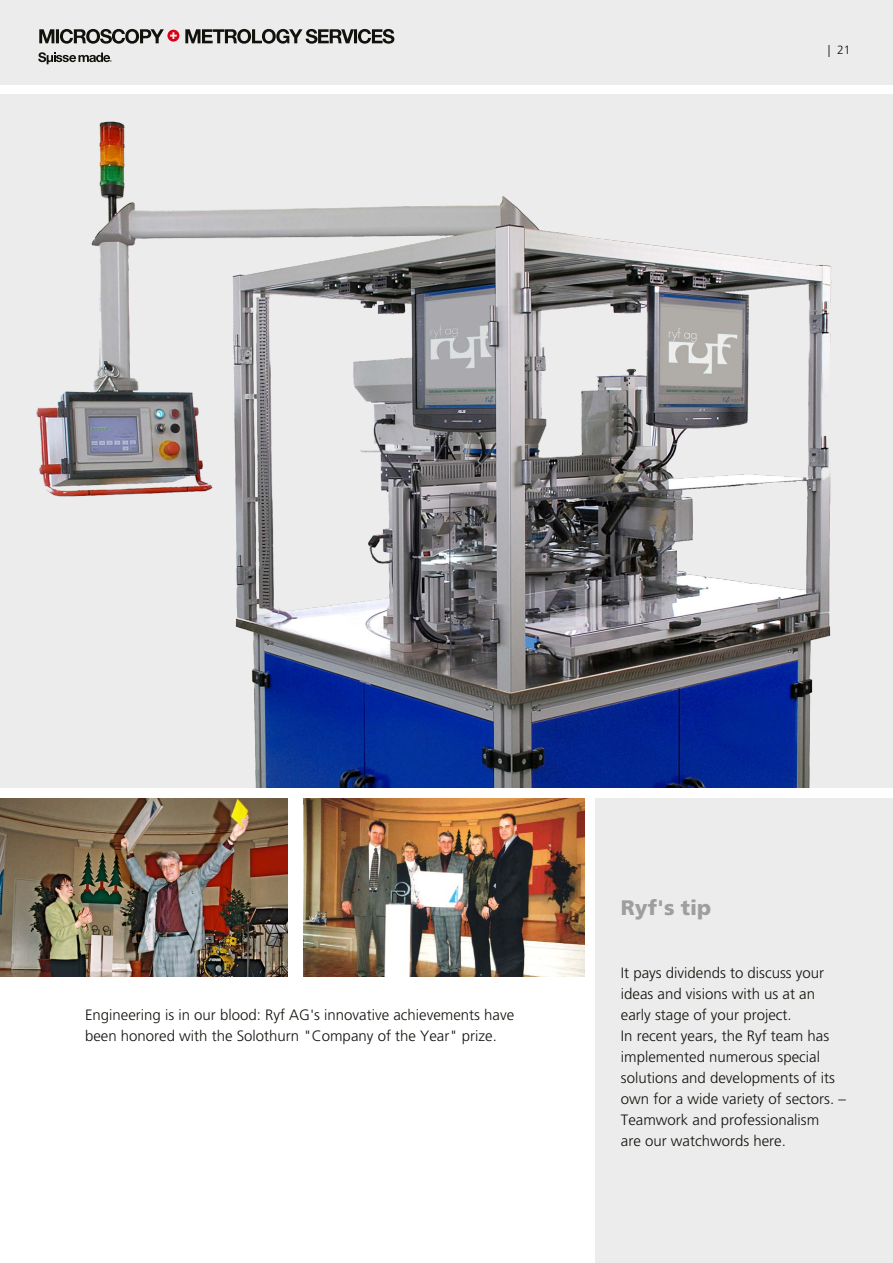
<style>
.page{position:relative;width:893px;height:1263px;background:#fff}
.page>*{position:absolute;margin:0;border:0;box-sizing:border-box;transform-origin:0 0}
.t1{font:900 21px "Frutiger LT Std";color:#9d9e9e}
.t2{font:300 15px/21px "Frutiger LT Std";color:#12120d}
.t3{font:300 12px "Frutiger LT Std";color:#12120d}
</style>
<div class="page">
<div style="left:0;top:0;width:893px;height:84px;background:#ececec"></div>
<img style="left:0;top:95px;width:893px;height:692px">
<div style="left:595px;top:798px;width:298px;height:465px;background:#ececec"></div>
<img style="left:0;top:798px;width:287px;height:179px">
<div style="left:298px;top:798px;width:287px;height:179px;background:linear-gradient(to bottom,#fff,#fff)"></div>
<img style="left:304px;top:798px;width:281px;height:179px">
<svg style="left:38px;top:52px;width:74px;height:12px"></svg>
<svg style="left:39px;top:29px;width:355px;height:15px"></svg>
<p class="t3" style="left:828px;top:43px;width:24px">| 21</p>
<p class="t2" style="left:85px;top:1005px;width:431px">Engineering is in our blood: Ryf AG's innovative achievements have been honored with the Solothurn "Company of the Year" prize.</p>
<h1 class="t1" style="left:621px;top:895px;width:92px">Ryf's tip</h1>
<p class="t2" style="left:621px;top:963px;width:227px">It pays dividends to discuss your ideas and visions with us at an early stage of your project.<br>In recent years, the Ryf team has implemented numerous special solutions and developments of its own for a wide variety of sectors. –<br>Teamwork and professionalism<br>are our watchwords here.</p>
</div>
